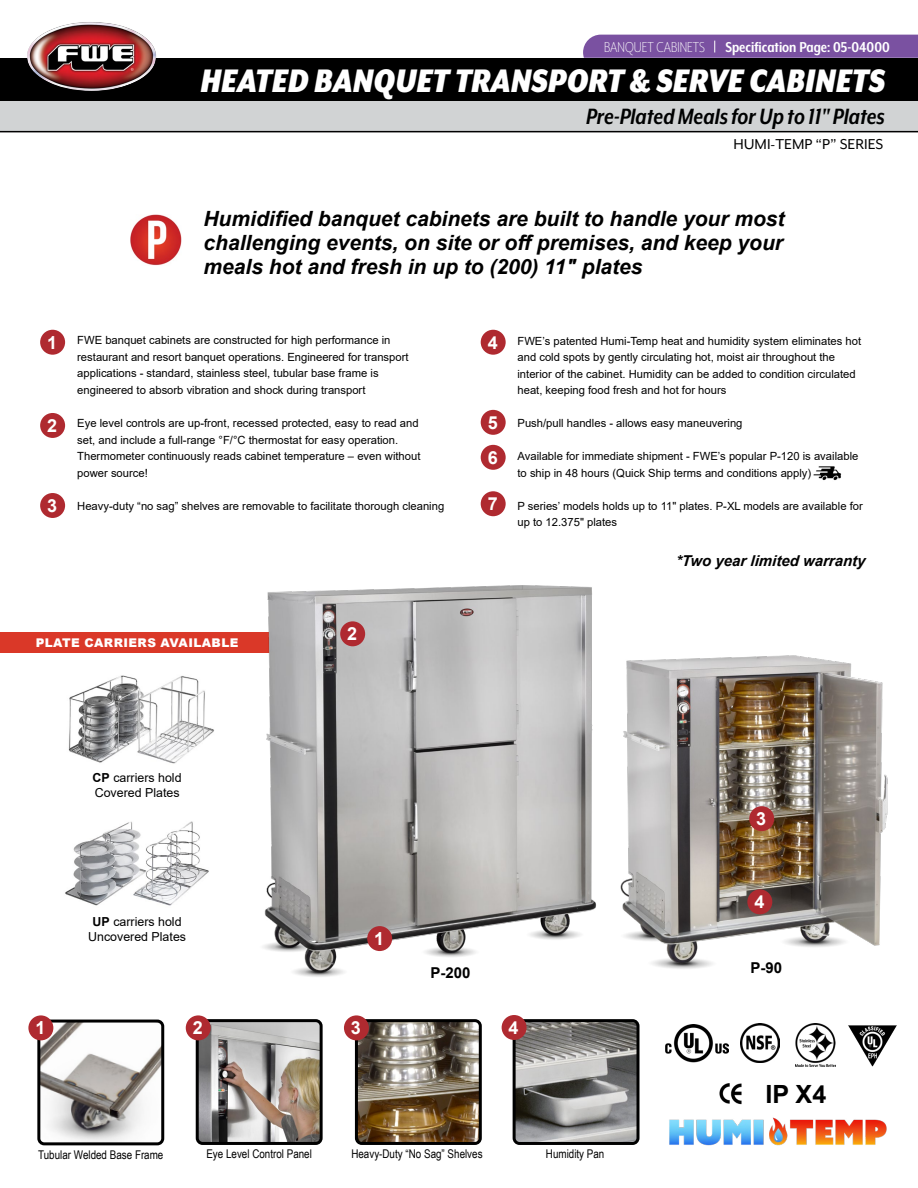
<style>
.page{position:relative;width:918px;height:1188px;background:#fff}
.page>*{position:absolute;margin:0;border:0;box-sizing:border-box;transform-origin:0 0}
.t1{font:italic 900 37.5px "Mr Eaves XL Mod Nar OT";color:#fff}
.t2{font:italic 700 25.5px "Mr Eaves XL Mod Nar OT";color:#000101}
.t3{font:700 25.05px "Arial";color:#000}
.t4{font:italic 700 21px/24px "Arial";color:#000;text-align:justify}
.t5{font:700 18px/35px "Arial";color:#fff}
.t6{font:700 16.5px "Mr Eaves XL Mod Nar OT";color:#fff}
.t7{font:16.5px "Mr Eaves Mod OT";color:#000}
.t8{font:italic 700 15px "Arial";color:#000}
.t9{font:700 15px "Arial";color:#000}
.t10{font:12.45px/14.9px "Arial";color:#000}
.t11{font:12px "Arial Narrow";color:#000}
.t12{font:900 12px "Arial";letter-spacing:.035em;color:#fff}
.t13{font:11.25px/16.5px "Arial";color:#000}
.s1{font-weight:300}
.s2{font-weight:700}
</style>
<div class="page">
<div style="left:0;top:632px;width:400px;height:20px;background:#da3828"></div>
<div style="left:40px;top:330px;width:25px;height:25px;background:#af2a30;border-radius:50%"></div>
<div style="left:40px;top:413px;width:25px;height:25px;background:#af2a30;border-radius:50%"></div>
<div style="left:40px;top:493px;width:25px;height:25px;background:#af2a30;border-radius:50%"></div>
<div style="left:481px;top:330px;width:25px;height:25px;background:#af2a30;border-radius:50%"></div>
<div style="left:481px;top:410px;width:25px;height:25px;background:#af2a30;border-radius:50%"></div>
<div style="left:481px;top:445px;width:25px;height:25px;background:#af2a30;border-radius:50%"></div>
<div style="left:481px;top:491px;width:25px;height:25px;background:#af2a30;border-radius:50%"></div>
<img style="left:359px;top:1023px;width:119px;height:118px">
<div style="left:355px;top:1019px;width:127px;height:126px;border:3px solid #000;border-radius:5px"></div>
<img style="left:517px;top:1023px;width:118px;height:118px">
<div style="left:513px;top:1019px;width:126px;height:126px;border:3px solid #000;border-radius:5px"></div>
<div style="left:344px;top:1015px;width:25px;height:25px;background:#af2a30;border-radius:50%"></div>
<div style="left:502px;top:1015px;width:25px;height:25px;background:#af2a30;border-radius:50%"></div>
<img style="left:248px;top:585px;width:348px;height:392px">
<img style="left:620px;top:655px;width:268px;height:314px">
<div style="left:367px;top:926px;width:25px;height:25px;background:#af2a30;border-radius:50%"></div>
<div style="left:340px;top:621px;width:25px;height:25px;background:#af2a30;border-radius:50%"></div>
<img style="left:813px;top:466px;width:29px;height:15px">
<img style="left:41px;top:1021px;width:122px;height:123px">
<div style="left:37px;top:1020px;width:127px;height:125px;border:3px solid #000;border-radius:5px"></div>
<div style="left:28px;top:1015px;width:25px;height:25px;background:#af2a30;border-radius:50%"></div>
<img style="left:200px;top:1023px;width:119px;height:118px">
<div style="left:196px;top:1019px;width:127px;height:126px;border:3px solid #000;border-radius:5px"></div>
<div style="left:186px;top:1015px;width:25px;height:25px;background:#af2a30;border-radius:50%"></div>
<div style="left:749px;top:806px;width:25px;height:25px;background:#af2a30;border-radius:50%"></div>
<div style="left:747px;top:889px;width:25px;height:25px;background:#af2a30;border-radius:50%"></div>
<img style="left:131px;top:214px;width:50px;height:51px">
<div style="left:0;top:100px;width:918px;height:31px;background:#d1d3d4"></div>
<div style="left:0;top:58px;width:918px;height:42px;background:#000"></div>
<hr style="left:0;top:131px;width:918px;height:1px;background:#000">
<img style="left:27px;top:22px;width:129px;height:69px">
<img style="left:27px;top:22px;width:129px;height:69px;border-radius:50%">
<div style="left:583px;top:35px;width:335px;height:23px;background:#7a51a1"></div>
<svg style="left:795px;top:1038px;width:41px;height:29px"></svg>
<img style="left:796px;top:1024px;width:39px;height:42px">
<img style="left:740px;top:1024px;width:40px;height:38px">
<img style="left:719px;top:1083px;width:23px;height:22px">
<img style="left:666px;top:1024px;width:62px;height:38px">
<img style="left:669px;top:1117px;width:218px;height:29px">
<img style="left:848px;top:1025px;width:49px;height:42px">
<img style="left:68px;top:675px;width:146px;height:89px">
<img style="left:65px;top:821px;width:144px;height:85px">
<h3 class="t6" style="left:604px;top:39px;width:287px"><span class="s1">BANQUET CABINETS</span> Specification Page: 05-04000</h3>
<h1 class="t1" style="left:200px;top:62px;width:686px">HEATED BANQUET TRANSPORT &amp; SERVE CABINETS</h1>
<h2 class="t2" style="left:586px;top:103px;width:300px">Pre-Plated Meals for Up to 11" Plates</h2>
<h3 class="t7" style="left:733px;top:135px;width:152px">HUMI-TEMP “P” SERIES</h3>
<h3 class="t4" style="left:204px;top:207px;width:583px">Humidified banquet cabinets are built to handle your most challenging events, on site or off premises, and keep your meals hot and fresh in up to (200) 11″ plates</h3>
<h3 class="t5" style="left:47px;top:325px;width:12px">1</h3>
<h3 class="t5" style="left:47px;top:408px;width:12px">2</h3>
<h3 class="t5" style="left:47px;top:488px;width:12px">3</h3>
<p class="t13" style="left:77px;top:332px;width:333px">FWE banquet cabinets are constructed for high performance in restaurant and resort banquet operations. Engineered for transport applications - standard, stainless steel, tubular base frame is engineered to absorb vibration and shock during transport</p>
<p class="t13" style="left:77px;top:415px;width:345px">Eye level controls are up-front, recessed protected, easy to read and set, and include a full-range °F/°C thermostat for easy operation.<br>Thermometer continuously reads cabinet temperature – even without power source!</p>
<p class="t13" style="left:77px;top:497px;width:369px">Heavy-duty “no sag” shelves are removable to facilitate thorough cleaning</p>
<h3 class="t5" style="left:488px;top:325px;width:12px">4</h3>
<h3 class="t5" style="left:488px;top:405px;width:12px">5<br>6</h3>
<h3 class="t5" style="left:488px;top:487px;width:12px">7</h3>
<p class="t13" style="left:517px;top:332px;width:345px">FWE’s patented Humi-Temp heat and humidity system eliminates hot and cold spots by gently circulating hot, moist air throughout the interior of the cabinet. Humidity can be added to condition circulated heat, keeping food fresh and hot for hours</p>
<p class="t13" style="left:517px;top:415px;width:227px">Push/pull handles - allows easy maneuvering</p>
<p class="t13" style="left:517px;top:448px;width:342px">Available for immediate shipment - FWE’s popular P-120 is available to ship in 48 hours (Quick Ship terms and conditions apply)</p>
<p class="t13" style="left:517px;top:497px;width:347px">P series’ models holds up to 11" plates. P-XL models are available for up to 12.375" plates</p>
<h3 class="t8" style="left:676px;top:551px;width:191px">*Two year limited warranty</h3>
<p class="t12" style="left:36px;top:634px;width:204px">PLATE CARRIERS AVAILABLE</p>
<h3 class="t5" style="left:347px;top:617px;width:12px">2</h3>
<p class="t10" style="left:93px;top:770px;width:90px"><span class="s2">CP</span> carriers hold<br>Covered Plates</p>
<h3 class="t5" style="left:35px;top:1011px;width:12px">1</h3>
<p class="t10" style="left:88px;top:914px;width:99px;text-align:center"><span class="s2">UP</span> carriers hold<br>Uncovered Plates</p>
<h3 class="t5" style="left:193px;top:1011px;width:12px">2</h3>
<p class="t11" style="left:38px;top:1146px;width:127px">Tubular Welded Base Frame</p>
<p class="t11" style="left:206px;top:1145px;width:107px">Eye Level Control Panel</p>
<h3 class="t5" style="left:756px;top:802px;width:12px">3</h3>
<h3 class="t5" style="left:374px;top:922px;width:12px">1</h3>
<h3 class="t5" style="left:754px;top:885px;width:12px">4</h3>
<h3 class="t9" style="left:431px;top:962px;width:42px">P-200</h3>
<h3 class="t9" style="left:751px;top:957px;width:33px">P-90</h3>
<h3 class="t5" style="left:351px;top:1011px;width:12px">3</h3>
<h3 class="t5" style="left:509px;top:1010px;width:12px">4</h3>
<p class="t11" style="left:351px;top:1145px;width:133px">Heavy-Duty “No Sag” Shelves</p>
<p class="t11" style="left:546px;top:1145px;width:60px">Humidity Pan</p>
<h3 class="t3" style="left:765px;top:1076px;width:62px">IP X4</h3>
</div>
